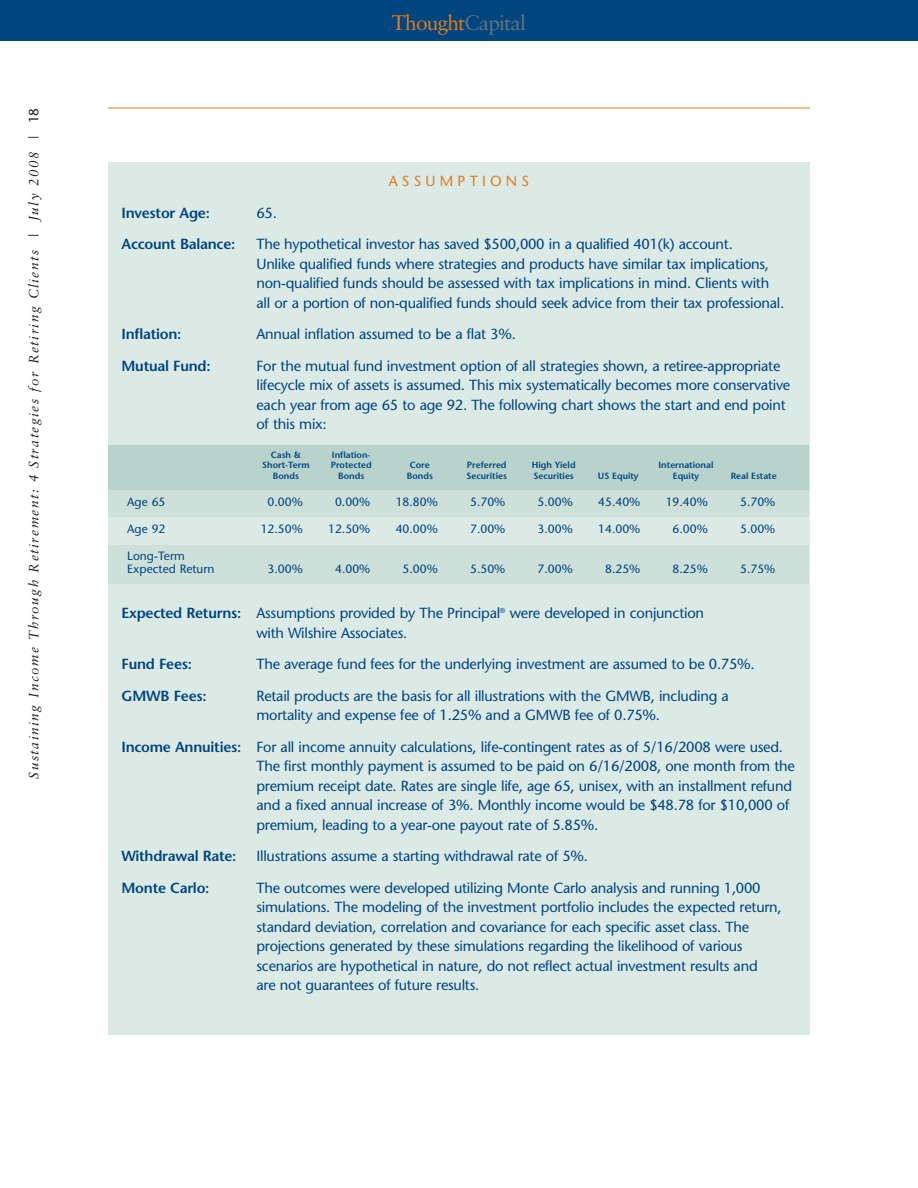
<style>
.page{position:relative;width:918px;height:1188px;background:#fff}
.page>*{position:absolute;margin:0;border:0;box-sizing:border-box;transform-origin:0 0}
.t1{font:21px "Sabon";letter-spacing:-.04em;color:#e37c1c}
.t2{font:14.7px/19.5px "Stone Sans";letter-spacing:-.015em;color:#01457f}
.t3{font:600 14.7px "Stone Sans";letter-spacing:-.015em;color:#01457f}
.t4{font:14.7px "Stone Sans";letter-spacing:.285em;color:#e37c1c}
.t5{font:italic 13.5px "Sabon";letter-spacing:.11em;color:#231f20}
.t6{font:12px/13.5px "Stone Sans";color:#01457f}
.t7{font:600 9px "Stone Sans";color:#01457f}
.s1{font-family:"Stone Sans";font-style:normal}
.s2{color:#66747c}
.s3{font-weight:600}
</style>
<div class="page">
<div style="left:0;top:0;width:918px;height:40px;background:#01457f"></div>
<hr style="left:108px;top:108px;width:702px;height:1px;background:#e37c1c">
<div style="left:108px;top:162px;width:702px;height:873px;background:#dceae5"></div>
<div style="left:108px;top:490px;width:701px;height:27px;background:#cde0da"></div>
<div style="left:108px;top:446px;width:701px;height:44px;background:#b7d3cc"></div>
<div style="left:108px;top:546px;width:701px;height:38px;background:#cde0da"></div>
<hr style="left:917px;top:0;width:1px;height:1188px;background:#dbe1ec">
<p class="t5" style="left:28px;top:779px;width:672px;rotate:-90deg">Sustaining Income Through Retirement: 4 Strategies for Retiring Clients | July 2008 | <span class="s1">18</span></p>
<h1 class="t1" style="left:392px;top:13px;width:136px">Thought<span class="s2">Capital</span></h1>
<p class="t4" style="left:389px;top:175px;width:142px">ASSUMPTIONS</p>
<p class="t3" style="left:121px;top:207px;width:90px">Investor Age:</p>
<p class="t2" style="left:257px;top:204px;width:22px">65.</p>
<p class="t3" style="left:121px;top:238px;width:115px">Account Balance:</p>
<p class="t2" style="left:257px;top:236px;width:529px">The hypothetical investor has saved $500,000 in a qualified 401(k) account.<br>Unlike qualified funds where strategies and products have similar tax implications, non-qualified funds should be assessed with tax implications in mind. Clients with all or a portion of non-qualified funds should seek advice from their tax professional.</p>
<p class="t3" style="left:121px;top:328px;width:61px">Inflation:</p>
<p class="t2" style="left:257px;top:326px;width:261px">Annual inflation assumed to be a flat 3%.</p>
<p class="t3" style="left:121px;top:360px;width:91px">Mutual Fund:</p>
<p class="t2" style="left:257px;top:357px;width:535px">For the mutual fund investment option of all strategies shown, a retiree-appropriate lifecycle mix of assets is assumed. This mix systematically becomes more conservative each year from age 65 to age 92. The following chart shows the start and end point of this mix:</p>
<p class="t7" style="left:271px;top:451px;width:32px">Cash &amp;</p>
<p class="t7" style="left:332px;top:451px;width:40px">Inflation-</p>
<p class="t7" style="left:262px;top:462px;width:49px">Short-Term</p>
<p class="t7" style="left:331px;top:462px;width:43px">Protected</p>
<p class="t7" style="left:410px;top:462px;width:22px">Core</p>
<p class="t7" style="left:467px;top:462px;width:41px">Preferred</p>
<p class="t7" style="left:532px;top:462px;width:45px">High Yield</p>
<p class="t7" style="left:659px;top:462px;width:56px">International</p>
<p class="t7" style="left:273px;top:472px;width:28px">Bonds</p>
<p class="t7" style="left:338px;top:472px;width:28px">Bonds</p>
<p class="t7" style="left:407px;top:472px;width:28px">Bonds</p>
<p class="t7" style="left:467px;top:472px;width:42px">Securities</p>
<p class="t7" style="left:534px;top:472px;width:42px">Securities</p>
<p class="t7" style="left:598px;top:472px;width:42px">US Equity</p>
<p class="t7" style="left:673px;top:472px;width:28px">Equity</p>
<p class="t7" style="left:731px;top:472px;width:47px">Real Estate</p>
<p class="t6" style="left:127px;top:496px;width:40px">Age 65</p>
<p class="t6" style="left:268px;top:496px;width:37px">0.00%</p>
<p class="t6" style="left:335px;top:496px;width:37px">0.00%</p>
<p class="t6" style="left:396px;top:496px;width:44px">18.80%</p>
<p class="t6" style="left:470px;top:496px;width:37px">5.70%</p>
<p class="t6" style="left:538px;top:496px;width:37px">5.00%</p>
<p class="t6" style="left:598px;top:496px;width:44px">45.40%</p>
<p class="t6" style="left:666px;top:496px;width:44px">19.40%</p>
<p class="t6" style="left:740px;top:496px;width:37px">5.70%</p>
<p class="t6" style="left:127px;top:523px;width:40px">Age 92</p>
<p class="t6" style="left:261px;top:523px;width:44px">12.50%</p>
<p class="t6" style="left:328px;top:523px;width:44px">12.50%</p>
<p class="t6" style="left:396px;top:523px;width:44px">40.00%</p>
<p class="t6" style="left:470px;top:523px;width:37px">7.00%</p>
<p class="t6" style="left:538px;top:523px;width:37px">3.00%</p>
<p class="t6" style="left:598px;top:523px;width:44px">14.00%</p>
<p class="t6" style="left:673px;top:523px;width:37px">6.00%</p>
<p class="t6" style="left:740px;top:523px;width:37px">5.00%</p>
<p class="t6" style="left:127px;top:550px;width:89px">Long-Term<br>Expected Return</p>
<p class="t6" style="left:268px;top:564px;width:37px">3.00%</p>
<p class="t6" style="left:335px;top:564px;width:37px">4.00%</p>
<p class="t6" style="left:403px;top:564px;width:37px">5.00%</p>
<p class="t6" style="left:470px;top:564px;width:37px">5.50%</p>
<p class="t6" style="left:538px;top:564px;width:37px">7.00%</p>
<p class="t6" style="left:605px;top:564px;width:37px">8.25%</p>
<p class="t6" style="left:673px;top:564px;width:37px">8.25%</p>
<p class="t6" style="left:740px;top:564px;width:37px">5.75%</p>
<p class="t2" style="left:256px;top:605px;width:449px;text-indent:-135px"><span class="s3">Expected Returns:</span> Assumptions provided by The Principal<sup>®</sup> were developed in conjunction with Wilshire Associates.</p>
<p class="t3" style="left:121px;top:658px;width:72px">Fund Fees:</p>
<p class="t2" style="left:256px;top:656px;width:500px">The average fund fees for the underlying investment are assumed to be 0.75%.</p>
<p class="t3" style="left:121px;top:690px;width:87px">GMWB Fees:</p>
<p class="t2" style="left:256px;top:687px;width:474px">Retail products are the basis for all illustrations with the GMWB, including a mortality and expense fee of 1.25% and a GMWB fee of 0.75%.</p>
<p class="t2" style="left:256px;top:738px;width:540px;text-indent:-135px"><span class="s3">Income Annuities:</span> For all income annuity calculations, life-contingent rates as of 5/16/2008 were used.<br>The first monthly payment is assumed to be paid on 6/16/2008, one month from the premium receipt date. Rates are single life, age 65, unisex, with an installment refund and a fixed annual increase of 3%. Monthly income would be $48.78 for $10,000 of premium, leading to a year-one payout rate of 5.85%.</p>
<p class="t3" style="left:121px;top:850px;width:116px">Withdrawal Rate:</p>
<p class="t2" style="left:256px;top:848px;width:333px">Illustrations assume a starting withdrawal rate of 5%.</p>
<p class="t3" style="left:121px;top:882px;width:89px">Monte Carlo:</p>
<p class="t2" style="left:256px;top:879px;width:527px">The outcomes were developed utilizing Monte Carlo analysis and running 1,000 simulations. The modeling of the investment portfolio includes the expected return, standard deviation, correlation and covariance for each specific asset class. The projections generated by these simulations regarding the likelihood of various scenarios are hypothetical in nature, do not reflect actual investment results and<br>are not guarantees of future results.</p>
</div>
